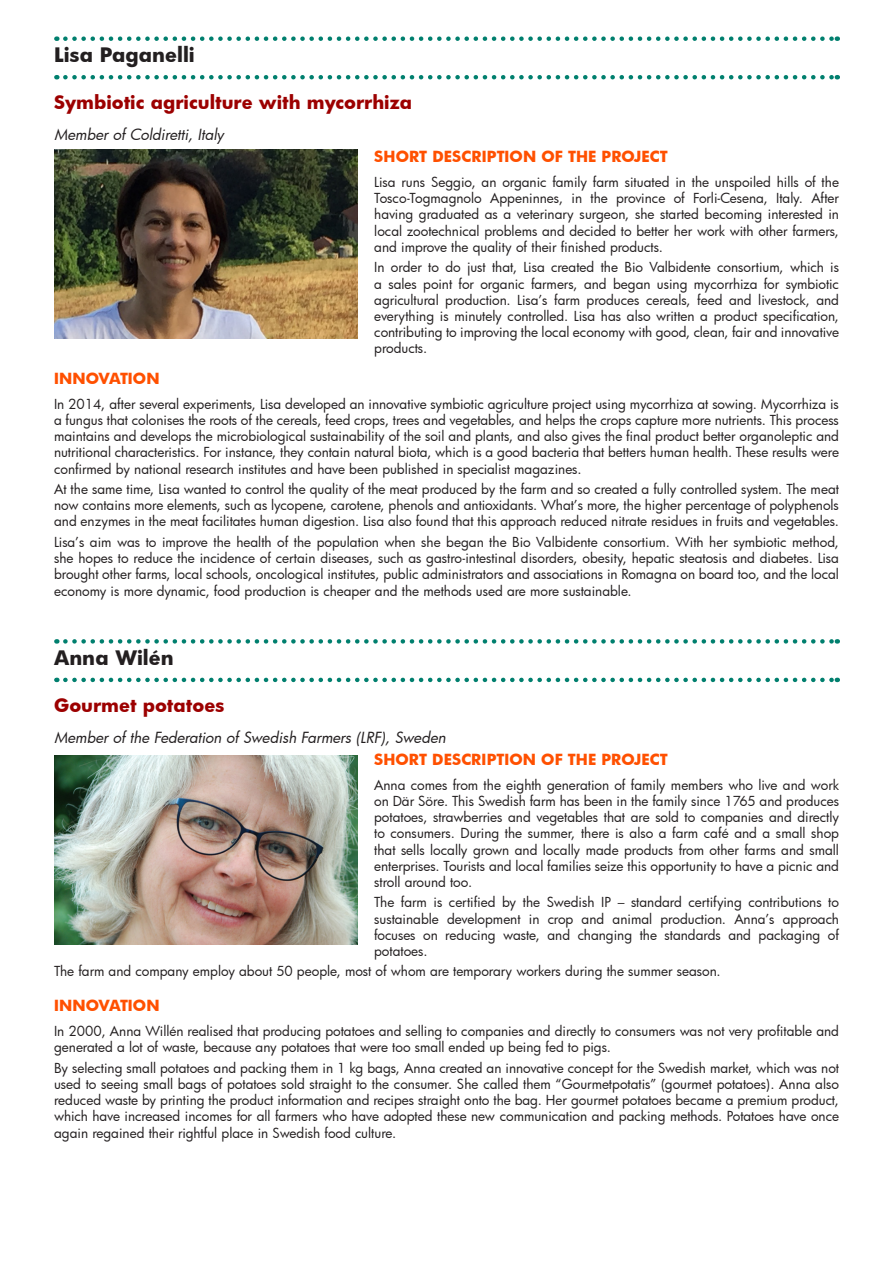
<style>
.page{position:relative;width:893px;height:1263px;background:#fff}
.page>*{position:absolute;margin:0;border:0;box-sizing:border-box;transform-origin:0 0}
.t1{font:700 19.5px "Futura";color:#231f20}
.t2{font:700 18px "Futura";color:#9c0000}
.t3{font:700 15px "Futura";color:#ff5000}
.t4{font:italic 15px "Futura";color:#231f20}
.t5{font:13.5px/16.2px "Futura";color:#231f20;text-align:justify}
</style>
<div class="page">
<img style="left:54px;top:756px;width:303px;height:189px">
<svg style="left:65px;top:36px;width:773px;height:5px"></svg>
<svg style="left:65px;top:75px;width:773px;height:4px"></svg>
<svg style="left:65px;top:639px;width:773px;height:5px"></svg>
<svg style="left:65px;top:678px;width:773px;height:4px"></svg>
<img style="left:54px;top:150px;width:303px;height:189px">
<p class="t1" style="left:54px;top:41px;width:142px">Lisa Paganelli</p>
<p class="t2" style="left:54px;top:90px;width:359px">Symbiotic agriculture with mycorrhiza</p>
<p class="t4" style="left:54px;top:124px;width:171px">Member of Coldiretti, Italy</p>
<p class="t3" style="left:374px;top:146px;width:295px">SHORT DESCRIPTION OF THE PROJECT</p>
<p class="t5" style="left:374px;top:174px;width:466px">Lisa runs Seggio, an organic family farm situated in the unspoiled hills of the Tosco-Togmagnolo Appeninnes, in the province of Forli-Cesena, Italy. After having graduated as a veterinary surgeon, she started becoming interested in local zootechnical problems and decided to better her work with other farmers, and improve the quality of their finished products.</p>
<p class="t5" style="left:374px;top:259px;width:466px">In order to do just that, Lisa created the Bio Valbidente consortium, which is a sales point for organic farmers, and began using mycorrhiza for symbiotic agricultural production. Lisa’s farm produces cereals, feed and livestock, and everything is minutely controlled. Lisa has also written a product specification, contributing to improving the local economy with good, clean, fair and innovative products.</p>
<p class="t3" style="left:54px;top:368px;width:107px">INNOVATION</p>
<p class="t5" style="left:54px;top:395px;width:786px">In 2014, after several experiments, Lisa developed an innovative symbiotic agriculture project using mycorrhiza at sowing. Mycorrhiza is a fungus that colonises the roots of the cereals, feed crops, trees and vegetables, and helps the crops capture more nutrients. This process maintains and develops the microbiological sustainability of the soil and plants, and also gives the final product better organoleptic and nutritional characteristics. For instance, they contain natural biota, which is a good bacteria that betters human health. These results were confirmed by national research institutes and have been published in specialist magazines.</p>
<p class="t5" style="left:54px;top:481px;width:786px">At the same time, Lisa wanted to control the quality of the meat produced by the farm and so created a fully controlled system. The meat now contains more elements, such as lycopene, carotene, phenols and antioxidants. What’s more, the higher percentage of polyphenols and enzymes in the meat facilitates human digestion. Lisa also found that this approach reduced nitrate residues in fruits and vegetables.</p>
<p class="t5" style="left:54px;top:534px;width:786px">Lisa’s aim was to improve the health of the population when she began the Bio Valbidente consortium. With her symbiotic method, she hopes to reduce the incidence of certain diseases, such as gastro-intestinal disorders, obesity, hepatic steatosis and diabetes. Lisa brought other farms, local schools, oncological institutes, public administrators and associations in Romagna on board too, and the local economy is more dynamic, food production is cheaper and the methods used are more sustainable.</p>
<p class="t1" style="left:54px;top:644px;width:121px">Anna Wilén</p>
<p class="t2" style="left:54px;top:693px;width:172px">Gourmet potatoes</p>
<p class="t4" style="left:54px;top:727px;width:393px">Member of the Federation of Swedish Farmers (LRF), Sweden</p>
<p class="t3" style="left:374px;top:749px;width:295px">SHORT DESCRIPTION OF THE PROJECT</p>
<p class="t5" style="left:374px;top:776px;width:466px">Anna comes from the eighth generation of family members who live and work on Där Söre. This Swedish farm has been in the family since 1765 and produces potatoes, strawberries and vegetables that are sold to companies and directly to consumers. During the summer, there is also a farm café and a small shop that sells locally grown and locally made products from other farms and small enterprises. Tourists and local families seize this opportunity to have a picnic and stroll around too.</p>
<p class="t5" style="left:374px;top:894px;width:466px">The farm is certified by the Swedish IP – standard certifying contributions to sustainable development in crop and animal production. Anna’s approach focuses on reducing waste, and changing the standards and packaging of potatoes.</p>
<p class="t5" style="left:54px;top:963px;width:668px">The farm and company employ about 50 people, most of whom are temporary workers during the summer season.</p>
<p class="t3" style="left:54px;top:995px;width:107px">INNOVATION</p>
<p class="t5" style="left:54px;top:1023px;width:786px">In 2000, Anna Willén realised that producing potatoes and selling to companies and directly to consumers was not very profitable and generated a lot of waste, because any potatoes that were too small ended up being fed to pigs.</p>
<p class="t5" style="left:54px;top:1059px;width:786px">By selecting small potatoes and packing them in 1 kg bags, Anna created an innovative concept for the Swedish market, which was not used to seeing small bags of potatoes sold straight to the consumer. She called them “Gourmetpotatis” (gourmet potatoes). Anna also reduced waste by printing the product information and recipes straight onto the bag. Her gourmet potatoes became a premium product, which have increased incomes for all farmers who have adopted these new communication and packing methods. Potatoes have once again regained their rightful place in Swedish food culture.</p>
</div>
